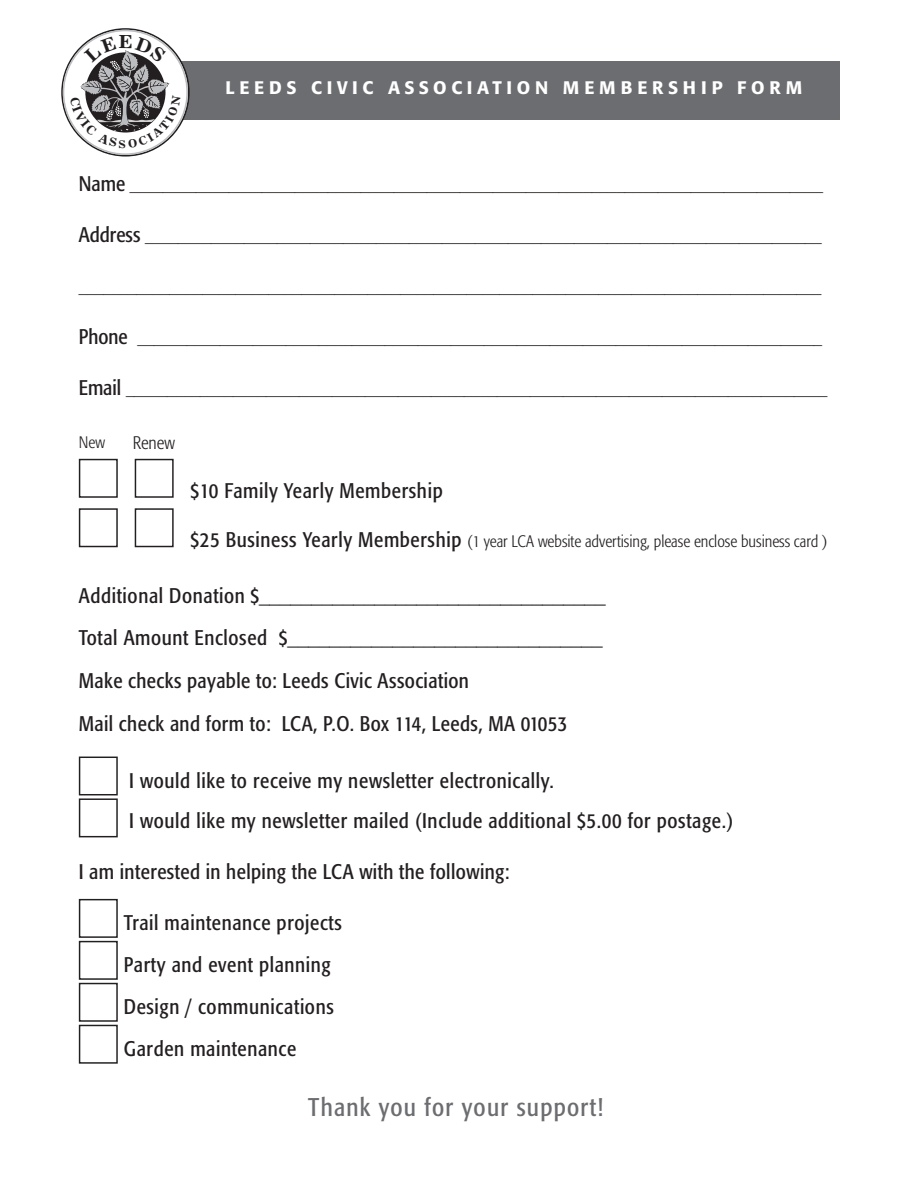
<style>
.page{position:relative;width:918px;height:1188px;background:#fff}
.page>*{position:absolute;margin:0;border:0;box-sizing:border-box;transform-origin:0 0}
.t1{font:condensed 25.35px "Formata";letter-spacing:.05em;color:#6c6d70}
.t2{font:condensed 21px/42px "Formata";letter-spacing:.03em;color:#231f20}
.t3{font:500 18px "Formata";letter-spacing:.26em;color:#fff}
.t4{font:300 condensed 18px "Formata";color:#231f20}
.t5{font:300 condensed 16.5px "Formata";color:#231f20}
.s1{font-weight:400;font-size:21px}
.s2{font-weight:300}
</style>
<div class="page">
<div style="left:104px;top:61px;width:736px;height:58px;background:#6c6d70"></div>
<div style="left:79px;top:459px;width:39px;height:39px;border:1px solid #231f20"></div>
<div style="left:135px;top:459px;width:39px;height:39px;border:1px solid #231f20"></div>
<div style="left:79px;top:508px;width:39px;height:39px;border:1px solid #231f20"></div>
<div style="left:135px;top:508px;width:39px;height:39px;border:1px solid #231f20"></div>
<div style="left:79px;top:757px;width:39px;height:38px;border:1px solid #231f20"></div>
<div style="left:79px;top:798px;width:39px;height:39px;border:1px solid #231f20"></div>
<div style="left:79px;top:899px;width:39px;height:39px;border:1px solid #231f20"></div>
<div style="left:79px;top:941px;width:39px;height:39px;border:1px solid #231f20"></div>
<div style="left:79px;top:983px;width:39px;height:39px;border:1px solid #231f20"></div>
<div style="left:79px;top:1025px;width:39px;height:39px;border:1px solid #231f20"></div>
<svg style="left:62px;top:30px;width:127px;height:126px"></svg>
<svg style="left:70px;top:35px;width:111px;height:113px"></svg>
<p class="t3" style="left:225px;top:77px;width:578px">LEEDS CIVIC ASSOCIATION MEMBERSHIP FORM</p>
<p class="t5" style="left:79px;top:176px;width:746px"><span class="s1">Name</span> ____________________________________________________________________________________</p>
<p class="t5" style="left:79px;top:227px;width:744px"><span class="s1">Address</span> __________________________________________________________________________________</p>
<p class="t5" style="left:79px;top:278px;width:744px">__________________________________________________________________________________________</p>
<p class="t5" style="left:79px;top:329px;width:745px"><span class="s1">Phone</span> ___________________________________________________________________________________</p>
<p class="t5" style="left:79px;top:380px;width:750px"><span class="s1">Email</span> _____________________________________________________________________________________</p>
<p class="t5" style="left:79px;top:432px;width:28px">New</p>
<p class="t4" style="left:133px;top:432px;width:44px">Renew</p>
<p class="t2" style="left:191px;top:470px;width:254px">$10 Family Yearly Membership</p>
<p class="t5" style="left:191px;top:532px;width:638px"><span class="s1">$25 Business Yearly Membership</span> (1 year LCA website advertising, please enclose business card )</p>
<p class="t2" style="left:79px;top:574px;width:528px;line-height:42.8px">Additional Donation $<span class="s2">_________________________________ </span>Total Amount Enclosed $<span class="s2">______________________________ </span>Make checks payable to: Leeds Civic Association<br>Mail check and form to: LCA, P.O. Box 114, Leeds, MA 01053</p>
<p class="t2" style="left:129px;top:760px;width:605px;line-height:40.5px">I would like to receive my newsletter electronically.<br>I would like my newsletter mailed (Include additional $5.00 for postage.)</p>
<p class="t2" style="left:79px;top:851px;width:432px">I am interested in helping the LCA with the following:</p>
<p class="t2" style="left:124px;top:902px;width:220px">Trail maintenance projects<br>Party and event planning<br>Design / communications<br>Garden maintenance</p>
<h1 class="t1" style="left:308px;top:1092px;width:296px">Thank you for your support!</h1>
</div>
